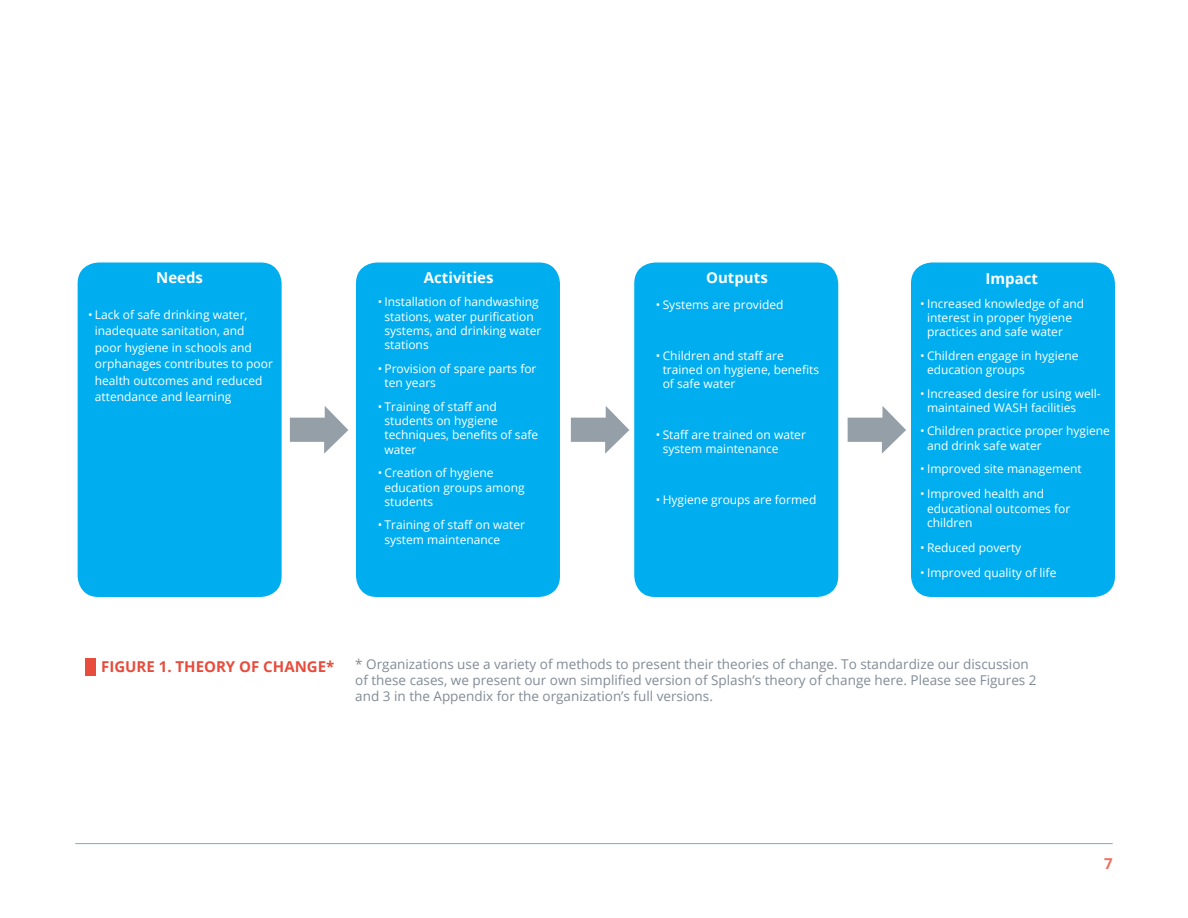
<style>
.page{position:relative;width:1188px;height:918px;background:#fff}
.page>*{position:absolute;margin:0;border:0;box-sizing:border-box;transform-origin:0 0}
.t1{font:700 15px "Open Sans";color:#fff}
.t2{font:700 15px "Open Sans";color:#e74c3c}
.t3{font:700 15px "Open Sans";color:#ec7063}
.t4{font:13.5px/16.2px "Open Sans";color:#818b96}
.t5{font:12px/14.4px "Open Sans";color:#fff}
</style>
<div class="page">
<hr style="left:75px;top:843px;width:1038px;height:1px;background:#73b8e6">
<div style="left:78px;top:262px;width:204px;height:335px;background:#00aeef;border-radius:21px"></div>
<div style="left:356px;top:262px;width:204px;height:335px;background:#00aeef;border-radius:21px"></div>
<div style="left:634px;top:262px;width:204px;height:335px;background:#00aeef;border-radius:21px"></div>
<div style="left:911px;top:262px;width:204px;height:335px;background:#00aeef;border-radius:21px"></div>
<svg style="left:290px;top:406px;width:58px;height:48px"></svg>
<svg style="left:848px;top:406px;width:58px;height:48px"></svg>
<svg style="left:571px;top:406px;width:58px;height:48px"></svg>
<div style="left:86px;top:659px;width:10px;height:17px;background:#e74c3c"></div>
<p class="t1" style="left:156px;top:267px;width:48px">Needs</p>
<p class="t5" style="left:95px;top:306px;width:180px;line-height:16.5px;text-indent:-7px">• Lack of safe drinking water, inadequate sanitation, and poor hygiene in schools and orphanages contributes to poor health outcomes and reduced attendance and learning</p>
<p class="t1" style="left:424px;top:267px;width:71px">Activities</p>
<p class="t5" style="left:384px;top:294px;width:158px;text-indent:-7px">• Installation of handwashing stations, water purification systems, and drinking water stations</p>
<p class="t5" style="left:384px;top:361px;width:154px;text-indent:-7px">• Provision of spare parts for ten years</p>
<p class="t5" style="left:384px;top:399px;width:155px;text-indent:-7px">• Training of staff and students on hygiene techniques, benefits of safe water</p>
<p class="t5" style="left:384px;top:465px;width:142px;text-indent:-7px">• Creation of hygiene education groups among students</p>
<p class="t5" style="left:384px;top:518px;width:142px;text-indent:-7px">• Training of staff on water system maintenance</p>
<p class="t1" style="left:706px;top:267px;width:63px">Outputs</p>
<p class="t5" style="left:656px;top:297px;width:129px">• Systems are provided</p>
<p class="t5" style="left:663px;top:348px;width:158px;text-indent:-7px">• Children and staff are trained on hygiene, benefits of safe water</p>
<p class="t5" style="left:663px;top:427px;width:145px;text-indent:-7px">• Staff are trained on water system maintenance</p>
<p class="t5" style="left:656px;top:492px;width:162px">• Hygiene groups are formed</p>
<p class="t1" style="left:986px;top:268px;width:54px">Impact</p>
<p class="t5" style="left:927px;top:296px;width:159px;text-indent:-7px">• Increased knowledge of and interest in proper hygiene practices and safe water</p>
<p class="t5" style="left:927px;top:348px;width:153px;text-indent:-7px">• Children engage in hygiene education groups</p>
<p class="t5" style="left:927px;top:386px;width:175px;text-indent:-7px">• Increased desire for using well&shy;maintained WASH facilities</p>
<p class="t5" style="left:927px;top:424px;width:185px;text-indent:-7px">• Children practice proper hygiene and drink safe water</p>
<p class="t5" style="left:920px;top:461px;width:163px">• Improved site management</p>
<p class="t5" style="left:927px;top:486px;width:145px;text-indent:-7px">• Improved health and educational outcomes for children</p>
<p class="t5" style="left:920px;top:540px;width:103px">• Reduced poverty</p>
<p class="t5" style="left:920px;top:565px;width:138px">• Improved quality of life</p>
<p class="t2" style="left:101px;top:656px;width:235px">FIGURE 1. THEORY OF CHANGE*</p>
<p class="t4" style="left:355px;top:656px;width:683px">* Organizations use a variety of methods to present their theories of change. To standardize our discussion of these cases, we present our own simplified version of Splash’s theory of change here. Please see Figures 2 and 3 in the Appendix for the organization’s full versions.</p>
<p class="t3" style="left:1104px;top:853px;width:10px">7</p>
</div>
